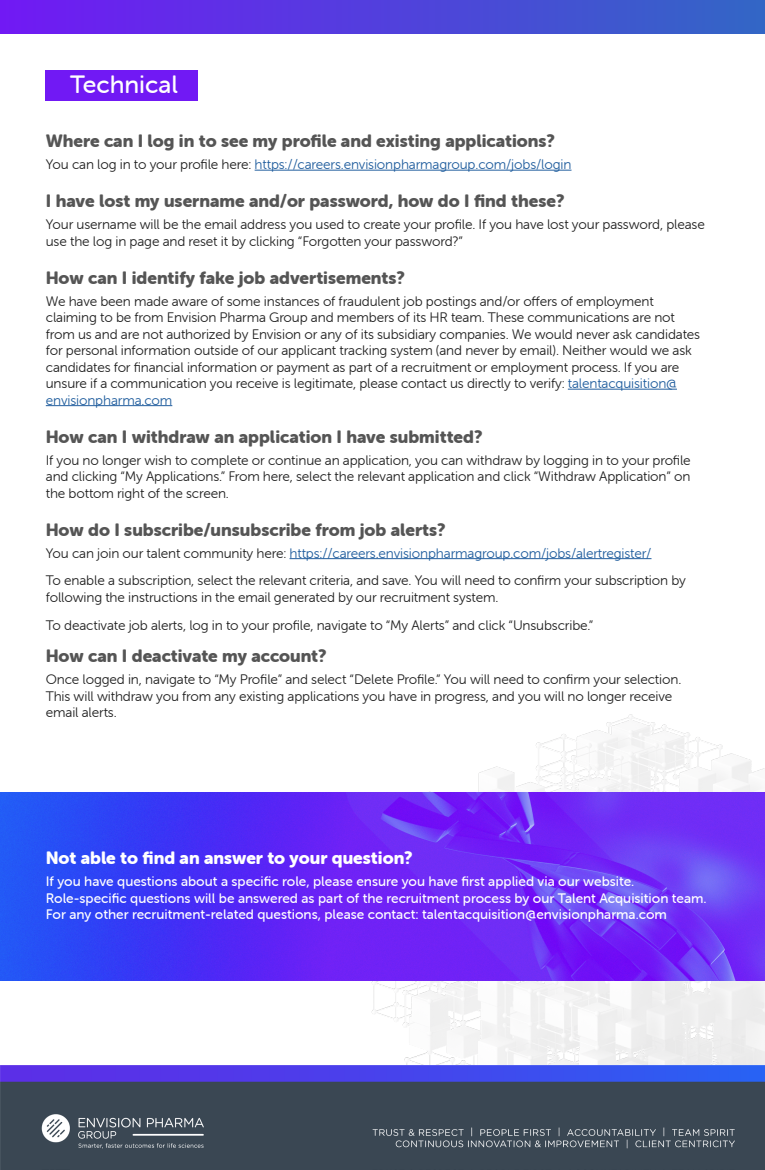
<style>
.page{position:relative;width:765px;height:1170px;background:#fff}
.page>*{position:absolute;margin:0;border:0;box-sizing:border-box;transform-origin:0 0}
.t1{font:25px "Museo Sans Rounded 500";color:#fff}
.t2{font:17.5px "Museo Sans Rounded 900";color:#555}
.t3{font:17.5px "Museo Sans Rounded 900";color:#fff}
.t4{font:13.75px/16.5px "Museo Sans Rounded 300";letter-spacing:-.01em;color:#222}
.t5{font:13.75px/16.5px "Museo Sans Rounded 500";color:#fff}
.t6{font:13.75px "Museo Sans Rounded 300";letter-spacing:-.01em;color:#215e9e}
.s1{color:#222}
.s2{color:#215e9e}
</style>
<div class="page">
<img style="left:281px;top:714px;width:484px;height:351px">
<hr style="left:255px;top:170px;width:317px;height:1px;background:#215e9e">
<hr style="left:568px;top:389px;width:109px;height:1px;background:#215e9e">
<hr style="left:46px;top:405px;width:126px;height:1px;background:#215e9e">
<hr style="left:290px;top:558px;width:362px;height:1px;background:#215e9e">
<div style="left:45px;top:70px;width:153px;height:30px;background:#7119f4"></div>
<div style="left:0;top:0;width:765px;height:34px;background:linear-gradient(to right,#7119f4,#3267c5)"></div>
<img style="left:0;top:792px;width:765px;height:188px">
<img style="left:0;top:1065px;width:765px;height:105px">
<h1 class="t1" style="left:70px;top:70px;width:109px">Technical</h1>
<p class="t2" style="left:46px;top:131px;width:511px">Where can I log in to see my profile and existing applications?</p>
<p class="t6" style="left:46px;top:157px;width:527px"><span class="s1">You can log in to your profile here:</span> https://careers.envisionpharmagroup.com/jobs/login</p>
<p class="t2" style="left:46px;top:191px;width:520px">I have lost my username and/or password, how do I find these?</p>
<p class="t4" style="left:46px;top:216px;width:661px">Your username will be the email address you used to create your profile. If you have lost your password, please use the log in page and reset it by clicking “Forgotten your password?”</p>
<p class="t2" style="left:46px;top:267px;width:361px">How can I identify fake job advertisements?</p>
<p class="t4" style="left:46px;top:293px;width:656px">We have been made aware of some instances of fraudulent job postings and/or offers of employment claiming to be from Envision Pharma Group and members of its HR team. These communications are not from us and are not authorized by Envision or any of its subsidiary companies. We would never ask candidates for personal information outside of our applicant tracking system (and never by email). Neither would we ask candidates for financial information or payment as part of a recruitment or employment process. If you are unsure if a communication you receive is legitimate, please contact us directly to verify: <span class="s2">talentacquisition@ envisionpharma.com</span></p>
<p class="t2" style="left:46px;top:426px;width:438px">How can I withdraw an application I have submitted?</p>
<p class="t4" style="left:46px;top:452px;width:646px;text-align:justify">If you no longer wish to complete or continue an application, you can withdraw by logging in to your profile and clicking “My Applications.” From here, select the relevant application and click “Withdraw Application” on the bottom right of the screen.</p>
<p class="t2" style="left:46px;top:519px;width:401px">How do I subscribe/unsubscribe from job alerts?</p>
<p class="t4" style="left:46px;top:539px;width:642px;line-height:27.8px">You can join our talent community here: <span class="s2">https://careers.envisionpharmagroup.com/jobs/alertregister/<br></span>To enable a subscription, select the relevant criteria, and save. You will need to confirm your subscription by</p>
<p class="t4" style="left:46px;top:583px;width:549px;line-height:27.8px">following the instructions in the email generated by our recruitment system.<br>To deactivate job alerts, log in to your profile, navigate to “My Alerts” and click “Unsubscribe.”</p>
<p class="t2" style="left:46px;top:646px;width:282px">How can I deactivate my account?</p>
<p class="t4" style="left:46px;top:671px;width:637px">Once logged in, navigate to “My Profile” and select “Delete Profile.” You will need to confirm your selection.<br>This will withdraw you from any existing applications you have in progress, and you will no longer receive email alerts.</p>
<p class="t3" style="left:46px;top:848px;width:368px">Not able to find an answer to your question?</p>
<p class="t5" style="left:46px;top:873px;width:662px">If you have questions about a specific role, please ensure you have first applied via our website.<br>Role-specific questions will be answered as part of the recruitment process by our Talent Acquisition team.<br>For any other recruitment-related questions, please contact: talentacquisition@envisionpharma.com</p>
</div>
